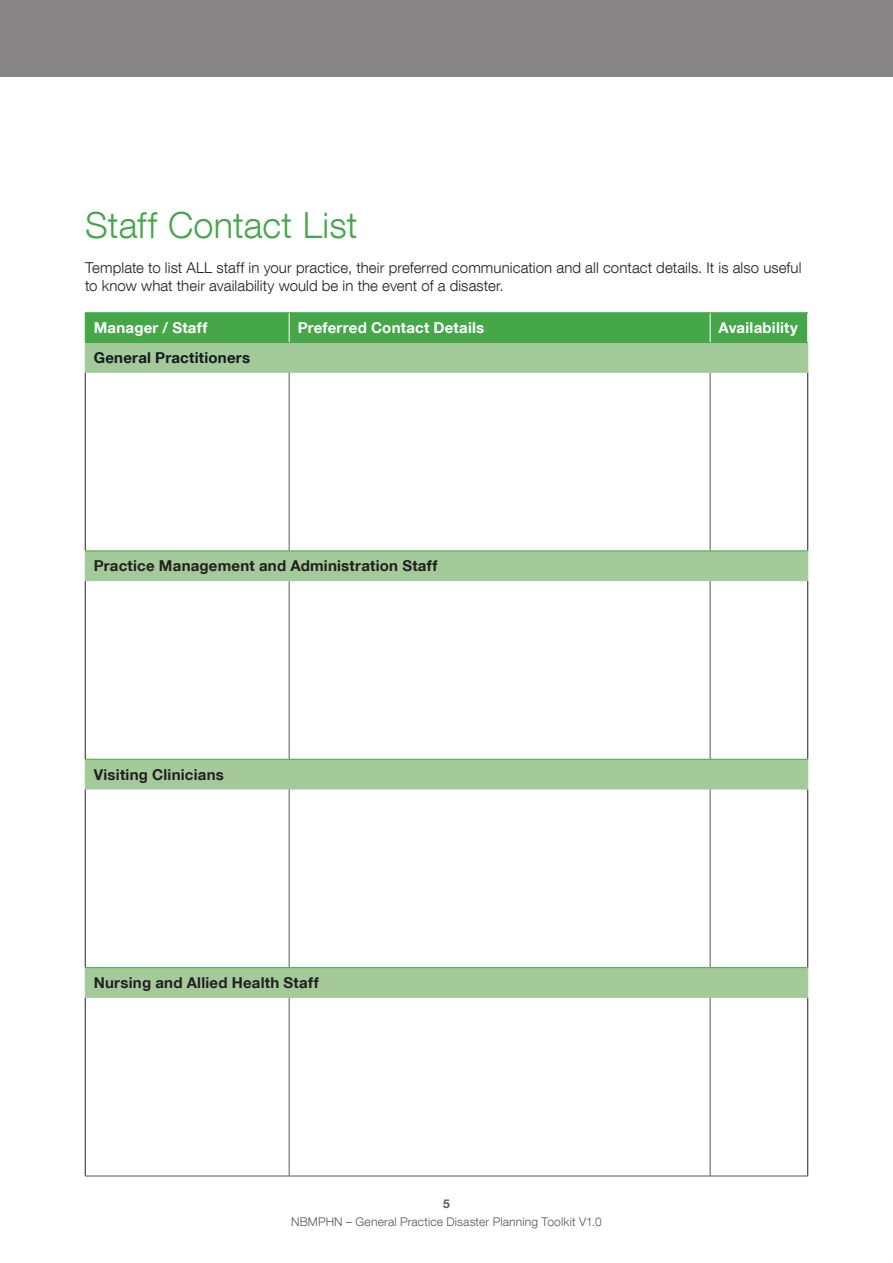
<style>
.page{position:relative;width:893px;height:1263px;background:#fff}
.page>*{position:absolute;margin:0;border:0;box-sizing:border-box;transform-origin:0 0}
.HEADING_3{font:300 36px "Helvetica Neue LT Com";letter-spacing:.005em;color:#45a748}
.BODY{font:300 15px/18px "Helvetica Neue LT Com";letter-spacing:.005em;color:#231f20}
.TABLE_HEAD{font:700 15px "Helvetica Neue LT Com";letter-spacing:.015em;color:#231f20}
.SUB-HEAD{font:700 15px "Helvetica Neue LT Com";letter-spacing:.015em;color:#fff}
.TABLE_HEAD-2{font:700 15px "Helvetica Neue LT Com";letter-spacing:.015em;color:#101a21}
.t1{font:300 12px "Helvetica Neue LT Com";letter-spacing:.015em;color:#57585a}
.t2{font:700 12px "Helvetica Neue LT Com";color:#57585a}
</style>
<div class="page">
<svg style="left:86px;top:373px;width:721px;height:624px"></svg>
<hr style="left:289px;top:372px;width:1px;height:179px;background:#57585a">
<hr style="left:710px;top:372px;width:1px;height:179px;background:#57585a">
<hr style="left:289px;top:581px;width:1px;height:178px;background:#57585a">
<hr style="left:710px;top:581px;width:1px;height:178px;background:#57585a">
<hr style="left:289px;top:789px;width:1px;height:178px;background:#57585a">
<hr style="left:710px;top:789px;width:1px;height:178px;background:#57585a">
<hr style="left:289px;top:997px;width:1px;height:179px;background:#57585a">
<hr style="left:710px;top:997px;width:1px;height:179px;background:#57585a">
<hr style="left:85px;top:372px;width:1px;height:179px;background:#231f20">
<hr style="left:807px;top:372px;width:1px;height:179px;background:#231f20">
<hr style="left:85px;top:581px;width:1px;height:178px;background:#231f20">
<hr style="left:807px;top:581px;width:1px;height:178px;background:#231f20">
<hr style="left:85px;top:789px;width:1px;height:178px;background:#231f20">
<hr style="left:807px;top:789px;width:1px;height:178px;background:#231f20">
<hr style="left:85px;top:997px;width:1px;height:179px;background:#231f20">
<hr style="left:807px;top:997px;width:1px;height:179px;background:#231f20">
<hr style="left:85px;top:1176px;width:204px;height:1px;background:#57585a">
<hr style="left:289px;top:1176px;width:421px;height:1px;background:#57585a">
<hr style="left:710px;top:1176px;width:98px;height:1px;background:#57585a">
<hr style="left:85px;top:312px;width:204px;height:1px;background:#45a748">
<hr style="left:289px;top:312px;width:421px;height:1px;background:#45a748">
<hr style="left:710px;top:312px;width:98px;height:1px;background:#45a748">
<hr style="left:85px;top:372px;width:204px;height:1px;background:#a3ca98">
<hr style="left:289px;top:372px;width:421px;height:1px;background:#a3ca98">
<svg style="left:85px;top:313px;width:723px;height:59px;background:#73b86f"></svg>
<hr style="left:710px;top:372px;width:98px;height:1px;background:#a3ca98">
<svg style="left:85px;top:552px;width:1px;height:28px"></svg>
<hr style="left:85px;top:551px;width:204px;height:1px;background:#45a748">
<hr style="left:289px;top:551px;width:421px;height:1px;background:#45a748">
<hr style="left:710px;top:551px;width:98px;height:1px;background:#45a748">
<svg style="left:807px;top:551px;width:1px;height:29px"></svg>
<hr style="left:85px;top:580px;width:204px;height:1px;background:#a3ca98">
<hr style="left:289px;top:580px;width:421px;height:1px;background:#a3ca98">
<hr style="left:710px;top:580px;width:98px;height:1px;background:#a3ca98">
<hr style="left:85px;top:759px;width:1px;height:30px;background:#a3ca98">
<hr style="left:85px;top:759px;width:204px;height:1px;background:#45a748">
<hr style="left:289px;top:759px;width:421px;height:1px;background:#45a748">
<hr style="left:710px;top:759px;width:98px;height:1px;background:#45a748">
<hr style="left:807px;top:759px;width:1px;height:30px;background:#a3ca98">
<hr style="left:85px;top:789px;width:204px;height:1px;background:#a3ca98">
<hr style="left:289px;top:789px;width:421px;height:1px;background:#a3ca98">
<hr style="left:710px;top:789px;width:98px;height:1px;background:#a3ca98">
<svg style="left:85px;top:968px;width:1px;height:29px"></svg>
<hr style="left:85px;top:967px;width:204px;height:1px;background:#45a748">
<hr style="left:289px;top:967px;width:421px;height:1px;background:#45a748">
<hr style="left:710px;top:967px;width:98px;height:1px;background:#45a748">
<svg style="left:807px;top:968px;width:1px;height:29px"></svg>
<hr style="left:85px;top:997px;width:204px;height:1px;background:#a3ca98">
<hr style="left:289px;top:997px;width:421px;height:1px;background:#a3ca98">
<hr style="left:710px;top:997px;width:98px;height:1px;background:#a3ca98">
<div style="left:0;top:0;width:893px;height:77px;background:#868484"></div>
<p class="HEADING_3" style="left:85px;top:203px;width:274px">Staff Contact List</p>
<p class="BODY" style="left:85px;top:259px;width:718px">Template to list ALL staff in your practice, their preferred communication and all contact details. It is also useful to know what their availability would be in the event of a disaster.</p>
<p class="SUB-HEAD" style="left:94px;top:318px;width:115px">Manager / Staff</p>
<p class="SUB-HEAD" style="left:298px;top:318px;width:188px">Preferred Contact Details</p>
<p class="SUB-HEAD" style="left:719px;top:318px;width:81px">Availability</p>
<p class="TABLE_HEAD-2" style="left:94px;top:348px;width:158px">General Practitioners</p>
<p class="TABLE_HEAD" style="left:94px;top:556px;width:345px">Practice Management and Administration Staff</p>
<p class="TABLE_HEAD" style="left:94px;top:765px;width:132px">Visiting Clinicians</p>
<p class="TABLE_HEAD" style="left:94px;top:973px;width:226px">Nursing and Allied Health Staff</p>
<p class="t2" style="left:443px;top:1196px;width:8px">5</p>
<p class="t1" style="left:291px;top:1214px;width:312px">NBMPHN – General Practice Disaster Planning Toolkit V1.0</p>
</div>
